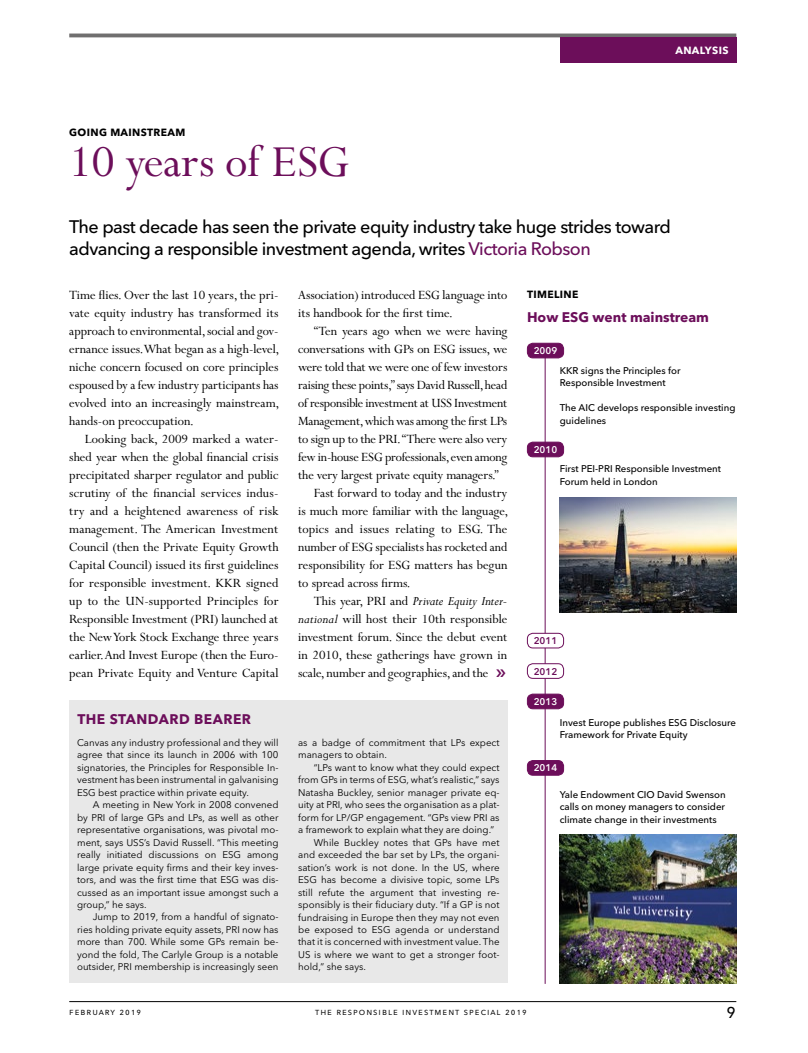
<style>
.page{position:relative;width:808px;height:1053px;background:#fff}
.page>*{position:absolute;margin:0;border:0;box-sizing:border-box;transform-origin:0 0}
.t1{font:49.88px "Perpetua MT Pro";letter-spacing:-.005em;color:#6c0e5a}
.t2{font:20.75px "Avenir Next LT Pro";color:#000}
.t3{font:500 18px/22.1px "Avenir Next LT Pro";letter-spacing:-.03em;color:#000}
.t4{font:14.12px/18px "Perpetua MT Pro";letter-spacing:-.005em;color:#000;text-align:justify}
.t5{font:italic 14.12px "Perpetua MT Pro";color:#000}
.t6{font:700 13.88px "Avenir Next LT Pro";color:#6c0e5a}
.t7{font:700 13.88px "Avenir Next LT Pro";letter-spacing:.035em;color:#6c0e5a}
.t8{font:700 10.38px "Avenir Next LT Pro";letter-spacing:.035em;color:#000}
.t9{font:700 10.38px "Avenir Next LT Pro";letter-spacing:.035em;color:#fff}
.t10{font:9.75px/12.5px "Avenir Next LT Pro";color:#000;text-align:justify}
.t11{font:500 9.75px/12.5px "Avenir Next LT Pro";color:#000}
.t12{font:9.75px "Avenir Next LT Pro";letter-spacing:.1em;color:#000}
.t13{font:600 9.75px "Avenir Next LT Pro";color:#fff}
.t14{font:600 9.75px "Avenir Next LT Pro";color:#6c0e5a}
.s1{color:#6c0e5a}
.s2{font-style:normal}
.s3{font-style:italic}
</style>
<div class="page">
<hr style="left:69px;top:1001px;width:667px;height:1px;background:#000">
<hr style="left:69px;top:34px;width:667px;height:3px;background:#706f6f">
<div style="left:560px;top:37px;width:176px;height:26px;background:#6c0e5a"></div>
<hr style="left:545px;top:346px;width:1px;height:637px;background:#6c0e5a">
<div style="left:527px;top:343px;width:37px;height:15px;background:#6c0e5a;border-radius:6px"></div>
<div style="left:527px;top:343px;width:37px;height:15px;border:1px solid #6c0e5a;border-radius:6px"></div>
<div style="left:527px;top:633px;width:37px;height:15px;background:#fff;border-radius:6px"></div>
<div style="left:527px;top:633px;width:37px;height:15px;border:1px solid #6c0e5a;border-radius:6px"></div>
<div style="left:527px;top:442px;width:37px;height:15px;background:#6c0e5a;border-radius:6px"></div>
<div style="left:527px;top:442px;width:37px;height:15px;border:1px solid #6c0e5a;border-radius:6px"></div>
<div style="left:527px;top:663px;width:37px;height:15px;background:#fff;border-radius:6px"></div>
<div style="left:527px;top:663px;width:37px;height:15px;border:1px solid #6c0e5a;border-radius:6px"></div>
<div style="left:527px;top:694px;width:37px;height:14px;background:#6c0e5a;border-radius:6px"></div>
<div style="left:527px;top:693px;width:37px;height:16px;border:1px solid #6c0e5a;border-radius:6px"></div>
<div style="left:527px;top:760px;width:37px;height:15px;background:#6c0e5a;border-radius:6px"></div>
<div style="left:527px;top:760px;width:37px;height:15px;border:1px solid #6c0e5a;border-radius:6px"></div>
<img style="left:560px;top:834px;width:176px;height:149px">
<img style="left:560px;top:497px;width:176px;height:115px">
<div style="left:69px;top:700px;width:438px;height:282px;background:#e8e8e8"></div>
<p class="t8" style="left:69px;top:126px;width:118px">GOING MAINSTREAM</p>
<p class="t9" style="left:675px;top:44px;width:55px">ANALYSIS</p>
<h1 class="t1" style="left:69px;top:133px;width:282px">10 years of ESG</h1>
<p class="t3" style="left:69px;top:215px;width:603px">The past decade has seen the private equity industry take huge strides toward advancing a responsible investment agenda, writes <span class="s1">Victoria Robson</span></p>
<p class="t4" style="left:69px;top:286px;width:211px">Time flies. Over the last 10 years, the pri&shy;vate equity industry has transformed its approach to environmental, social and gov&shy;ernance issues. What began as a high-level, niche concern focused on core principles espoused by a few industry participants has evolved into an increasingly mainstream, hands-on preoccupation.</p>
<p class="t4" style="left:69px;top:430px;width:211px;text-indent:16px">Looking back, 2009 marked a water&shy;shed year when the global financial crisis precipitated sharper regulator and public scrutiny of the financial services indus&shy;try and a heightened awareness of risk management. The American Investment Council (then the Private Equity Growth Capital Council) issued its first guidelines for responsible investment. KKR signed up to the UN-supported Principles for Responsible Investment (PRI) launched at the New York Stock Exchange three years earlier. And Invest Europe (then the Euro&shy;pean Private Equity and Venture Capital</p>
<p class="t7" style="left:77px;top:710px;width:175px">THE STANDARD BEARER</p>
<p class="t10" style="left:77px;top:736px;width:203px">Canvas any industry professional and they will agree that since its launch in 2006 with 100 signatories, the Principles for Responsible In&shy;vestment has been instrumental in galvanising ESG best practice within private equity.</p>
<p class="t10" style="left:77px;top:798px;width:203px;text-indent:16px">A meeting in New York in 2008 convened by PRI of large GPs and LPs, as well as other representative organisations, was pivotal mo&shy;ment, says USS’s David Russell. “This meeting really initiated discussions on ESG among large private equity firms and their key inves&shy;tors, and was the first time that ESG was dis&shy;cussed as an important issue amongst such a group,” he says.</p>
<p class="t10" style="left:77px;top:910px;width:203px;text-indent:16px">Jump to 2019, from a handful of signato&shy;ries holding private equity assets, PRI now has more than 700. While some GPs remain be&shy;yond the fold, The Carlyle Group is a notable outsider, PRI membership is increasingly seen</p>
<p class="t4" style="left:298px;top:286px;width:211px">Association) introduced ESG language into its handbook for the first time.</p>
<p class="t4" style="left:314px;top:322px;width:195px">“Ten years ago when we were having</p>
<p class="t4" style="left:298px;top:340px;width:211px">conversations with GPs on ESG issues, we</p>
<p class="t4" style="left:298px;top:358px;width:211px">were told that we were one of few investors</p>
<p class="t4" style="left:298px;top:376px;width:211px">raising these points,” says David Russell, head</p>
<p class="t4" style="left:298px;top:394px;width:211px">of responsible investment at USS Investment</p>
<p class="t4" style="left:298px;top:412px;width:211px">Management, which was among the first LPs</p>
<p class="t4" style="left:298px;top:430px;width:211px">to sign up to the PRI. “There were also very</p>
<p class="t4" style="left:298px;top:448px;width:211px">few in-house ESG professionals, even among</p>
<p class="t4" style="left:298px;top:466px;width:202px">the very largest private equity managers.”</p>
<p class="t4" style="left:314px;top:484px;width:195px">Fast forward to today and the industry</p>
<p class="t4" style="left:298px;top:502px;width:211px">is much more familiar with the language,</p>
<p class="t4" style="left:298px;top:520px;width:211px">topics and issues relating to ESG. The</p>
<p class="t4" style="left:298px;top:538px;width:211px">number of ESG specialists has rocketed and</p>
<p class="t4" style="left:298px;top:556px;width:211px">responsibility for ESG matters has begun</p>
<p class="t4" style="left:298px;top:574px;width:114px">to spread across firms.</p>
<p class="t5" style="left:314px;top:593px;width:195px"><span class="s2">This year, PRI and</span> Private Equity Inter-</p>
<p class="t4" style="left:298px;top:610px;width:211px"><span class="s3">national</span> will host their 10th responsible</p>
<p class="t4" style="left:298px;top:628px;width:211px">investment forum. Since the debut event</p>
<p class="t4" style="left:298px;top:646px;width:211px">in 2010, these gatherings have grown in</p>
<p class="t4" style="left:298px;top:664px;width:192px">scale, number and geographies, and the</p>
<p class="t10" style="left:298px;top:736px;width:203px">as a badge of commitment that LPs expect managers to obtain.</p>
<p class="t10" style="left:314px;top:761px;width:187px">“LPs want to know what they could expect</p>
<p class="t10" style="left:298px;top:773px;width:203px">from GPs in terms of ESG, what’s realistic,” says</p>
<p class="t10" style="left:298px;top:786px;width:203px">Natasha Buckley, senior manager private eq-</p>
<p class="t10" style="left:298px;top:798px;width:203px">uity at PRI, who sees the organisation as a plat-</p>
<p class="t10" style="left:298px;top:811px;width:203px">form for LP/GP engagement. “GPs view PRI as</p>
<p class="t10" style="left:298px;top:823px;width:198px">a framework to explain what they are doing.”</p>
<p class="t10" style="left:314px;top:836px;width:187px">While Buckley notes that GPs have met</p>
<p class="t10" style="left:298px;top:848px;width:203px">and exceeded the bar set by LPs, the organi-</p>
<p class="t10" style="left:298px;top:860px;width:203px">sation’s work is not done. In the US, where</p>
<p class="t10" style="left:298px;top:873px;width:203px">ESG has become a divisive topic, some LPs</p>
<p class="t10" style="left:298px;top:885px;width:203px">still refute the argument that investing re-</p>
<p class="t10" style="left:298px;top:898px;width:203px">sponsibly is their fiduciary duty. “If a GP is not</p>
<p class="t10" style="left:298px;top:910px;width:203px">fundraising in Europe then they may not even</p>
<p class="t10" style="left:298px;top:923px;width:203px">be exposed to ESG agenda or understand</p>
<p class="t10" style="left:298px;top:935px;width:203px">that it is concerned with investment value. The</p>
<p class="t10" style="left:298px;top:948px;width:203px">US is where we want to get a stronger foot-</p>
<p class="t10" style="left:298px;top:960px;width:69px">hold,” she says.</p>
<p class="t8" style="left:527px;top:288px;width:53px">TIMELINE</p>
<p class="t6" style="left:527px;top:309px;width:183px">How ESG went mainstream</p>
<p class="t13" style="left:534px;top:345px;width:25px">2009</p>
<p class="t11" style="left:560px;top:364px;width:122px">KKR signs the Principles for<br>Responsible Investment</p>
<p class="t11" style="left:560px;top:401px;width:177px">The AIC develops responsible investing guidelines</p>
<p class="t11" style="left:560px;top:462px;width:163px">First PEI-PRI Responsible Investment<br>Forum held in London</p>
<p class="t13" style="left:534px;top:443px;width:25px">2010</p>
<p class="t14" style="left:534px;top:635px;width:25px">2011</p>
<p class="t14" style="left:534px;top:665px;width:25px">2012</p>
<p class="t13" style="left:534px;top:695px;width:25px">2013</p>
<p class="t11" style="left:560px;top:716px;width:178px">Invest Europe publishes ESG Disclosure<br>Framework for Private Equity</p>
<p class="t13" style="left:534px;top:762px;width:25px">2014</p>
<p class="t11" style="left:560px;top:788px;width:168px;text-align:justify">Yale Endowment CIO David Swenson calls on money managers to consider climate change in their investments</p>
<p class="t12" style="left:69px;top:1005px;width:73px">february 2019</p>
<p class="t12" style="left:315px;top:1005px;width:213px">the responsible investment special 2019</p>
<h2 class="t2" style="left:726px;top:998px;width:12px">9</h2>
</div>
